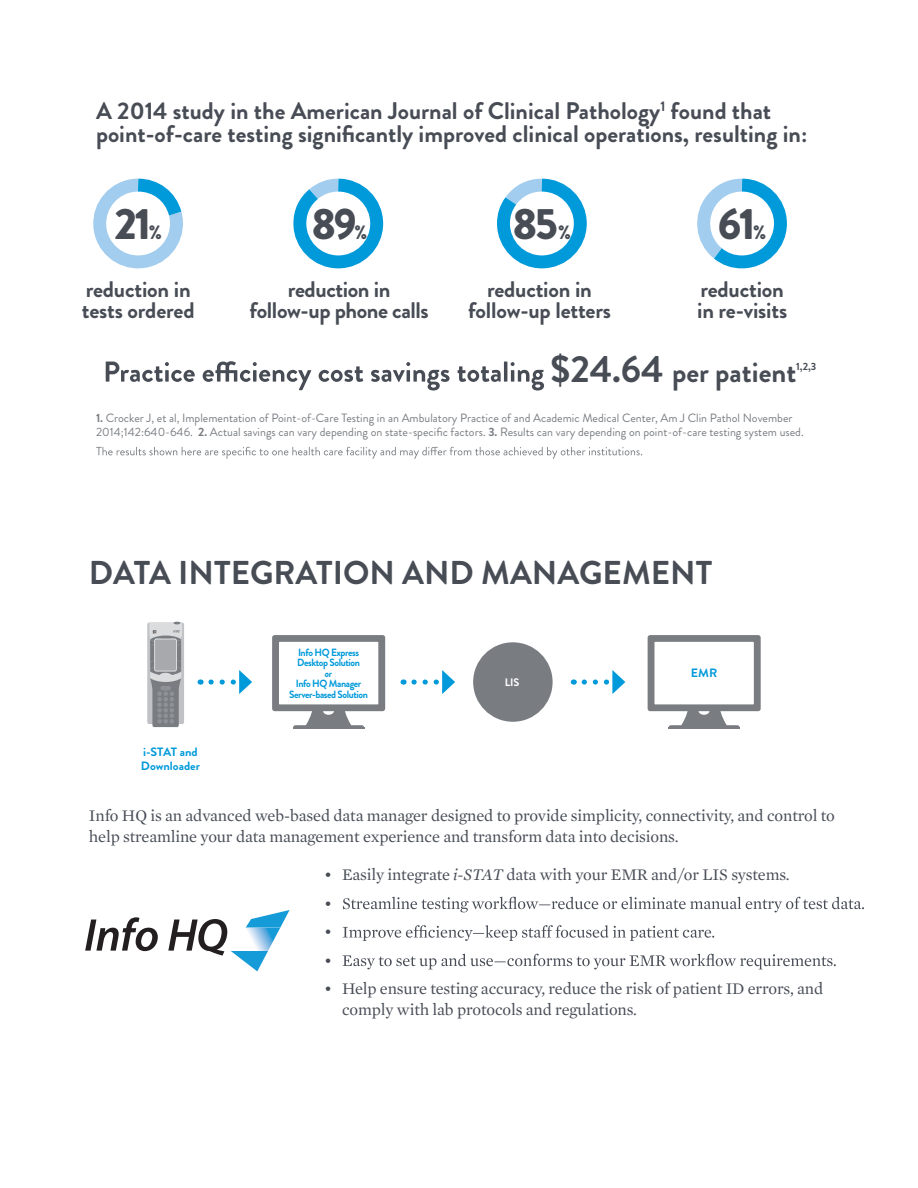
<style>
.page{position:relative;width:918px;height:1188px;background:#fff}
.page>*{position:absolute;margin:0;border:0;box-sizing:border-box;transform-origin:0 0}
.t1{font:900 43.95px "Brandon Grotesque";letter-spacing:-.05em;color:#474c55}
.t2{font:700 33px "Brandon Grotesque";color:#474c55}
.t3{font:700 28.65px "Brandon Grotesque";color:#474c55}
.t4{font:700 24px/22.5px "Brandon Grotesque";color:#474c55}
.t5{font:700 22.5px/20.9px "Brandon Grotesque";letter-spacing:-.01em;color:#474c55}
.t6{font:900 19.35px "Brandon Grotesque";color:#474c55}
.t7{font:16.5px/28.5px "Mercury Text G1";letter-spacing:-.01em;color:#474c55}
.t8{font:12px/13.5px "Brandon Grotesque";color:#797d82}
.t9{font:700 12px/14.5px "Brandon Grotesque";color:#009ada}
.t10{font:700 10.8px "Brandon Grotesque";color:#fff}
.t11{font:700 10.5px/10.5px "Brandon Grotesque";letter-spacing:-.04em;color:#009ada;scale:.95 1}
.t12{font:700 10.5px "Brandon Grotesque";color:#474c55}
.t13{font:italic 700 10.5px "Brandon Grotesque";color:#009ada;scale:.95 1}
.s1{font-size:37.65px}
.s2{font-weight:700}
.s3{font-style:italic}
</style>
<div class="page">
<div style="left:272px;top:635px;width:113px;height:76px;background:#797d82;border-radius:3px"></div>
<div style="left:279px;top:642px;width:99px;height:62px;background:#fff"></div>
<svg style="left:293px;top:711px;width:71px;height:17px"></svg>
<hr style="left:293px;top:728px;width:71px;height:1px;background:#797d82">
<div style="left:648px;top:635px;width:113px;height:76px;background:#797d82;border-radius:3px"></div>
<div style="left:654px;top:642px;width:100px;height:62px;background:#fff"></div>
<svg style="left:668px;top:711px;width:72px;height:17px"></svg>
<hr style="left:668px;top:728px;width:72px;height:1px;background:#797d82">
<svg style="left:96px;top:447px;width:546px;height:12px"></svg>
<svg style="left:106px;top:361px;width:438px;height:30px"></svg>
<svg style="left:343px;top:897px;width:521px;height:15px"></svg>
<svg style="left:343px;top:925px;width:371px;height:16px"></svg>
<svg style="left:343px;top:954px;width:493px;height:15px"></svg>
<svg style="left:584px;top:670px;width:41px;height:24px"></svg>
<svg style="left:414px;top:670px;width:41px;height:24px"></svg>
<svg style="left:211px;top:670px;width:41px;height:24px"></svg>
<svg style="left:85px;top:917px;width:73px;height:34px"></svg>
<svg style="left:168px;top:910px;width:122px;height:61px"></svg>
<div style="left:147px;top:623px;width:37px;height:101px;background:#c0c2c5;border-radius:2px"></div>
<div style="left:152px;top:674px;width:27px;height:53px;background:#797d82;border-radius:2px"></div>
<svg style="left:149px;top:622px;width:33px;height:102px"></svg>
<svg style="left:93px;top:178px;width:90px;height:91px"></svg>
<svg style="left:293px;top:178px;width:91px;height:91px"></svg>
<svg style="left:497px;top:178px;width:90px;height:91px"></svg>
<svg style="left:699px;top:178px;width:88px;height:91px"></svg>
<div style="left:473px;top:642px;width:80px;height:80px;background:#797d82;border-radius:50%"></div>
<h3 class="t4" style="left:96px;top:100px;width:713px">A 2014 study in the American Journal of Clinical Pathology<sup>1</sup> found that point-of-care testing significantly improved clinical operations, resulting in:</h3>
<h1 class="t1" style="left:114px;top:193px;width:38px">21</h1>
<p class="t6" style="left:149px;top:219px;width:14px">%</p>
<h1 class="t1" style="left:312px;top:193px;width:46px">89</h1>
<p class="t6" style="left:355px;top:219px;width:14px">%</p>
<h1 class="t1" style="left:513px;top:193px;width:46px">85</h1>
<p class="t6" style="left:558px;top:219px;width:14px">%</p>
<h1 class="t1" style="left:718px;top:193px;width:39px">61</h1>
<p class="t6" style="left:753px;top:219px;width:14px">%</p>
<h3 class="t5" style="left:82px;top:279px;width:114px">reduction in tests ordered</h3>
<h3 class="t5" style="left:250px;top:279px;width:181px;text-align:center">reduction in follow-up phone calls</h3>
<h3 class="t5" style="left:468px;top:279px;width:145px;text-align:center">reduction in follow-up letters</h3>
<h3 class="t5" style="left:697px;top:279px;width:92px">reduction in re-visits</h3>
<h3 class="t3" style="left:551px;top:352px;width:247px"><span class="s1">$24.64</span> per patient</h3>
<p class="t12" style="left:796px;top:359px;width:22px">1,2,3</p>
<p class="t8" style="left:96px;top:412px;width:709px"><span class="s2">1.</span> Crocker J, et al, Implementation of Point-of-Care Testing in an Ambulatory Practice of and Academic Medical Center, Am J Clin Pathol November<br>2014;142:640-646. <span class="s2">2.</span> Actual savings can vary depending on state-specific factors. <span class="s2">3.</span> Results can vary depending on point-of-care testing system used.</p>
<h2 class="t2" style="left:89px;top:549px;width:625px">DATA INTEGRATION AND MANAGEMENT</h2>
<p class="t9" style="left:141px;top:745px;width:61px">i-STAT and<br>Downloader</p>
<p class="t11" style="left:297px;top:647px;width:67px">Info HQ Express<br>Desktop Solution</p>
<p class="t13" style="left:325px;top:666px;width:9px">or</p>
<p class="t11" style="left:289px;top:679px;width:85px;text-align:center">Info HQ Manager<br>Server-based Solution</p>
<p class="t10" style="left:505px;top:675px;width:16px">LIS</p>
<p class="t9" style="left:691px;top:666px;width:28px">EMR</p>
<p class="t7" style="left:89px;top:805px;width:748px;line-height:21px">Info HQ is an advanced web-based data manager designed to provide simplicity, connectivity, and control to help streamline your data management experience and transform data into decisions.</p>
<p class="t7" style="left:324px;top:861px;width:467px">• Easily integrate <span class="s3">i-STAT</span> data with your EMR and/or LIS systems. •<br>•<br>•</p>
<p class="t7" style="left:342px;top:979px;width:483px;line-height:21px;text-indent:-18px">• Help ensure testing accuracy, reduce the risk of patient ID errors, and comply with lab protocols and regulations.</p>
</div>
